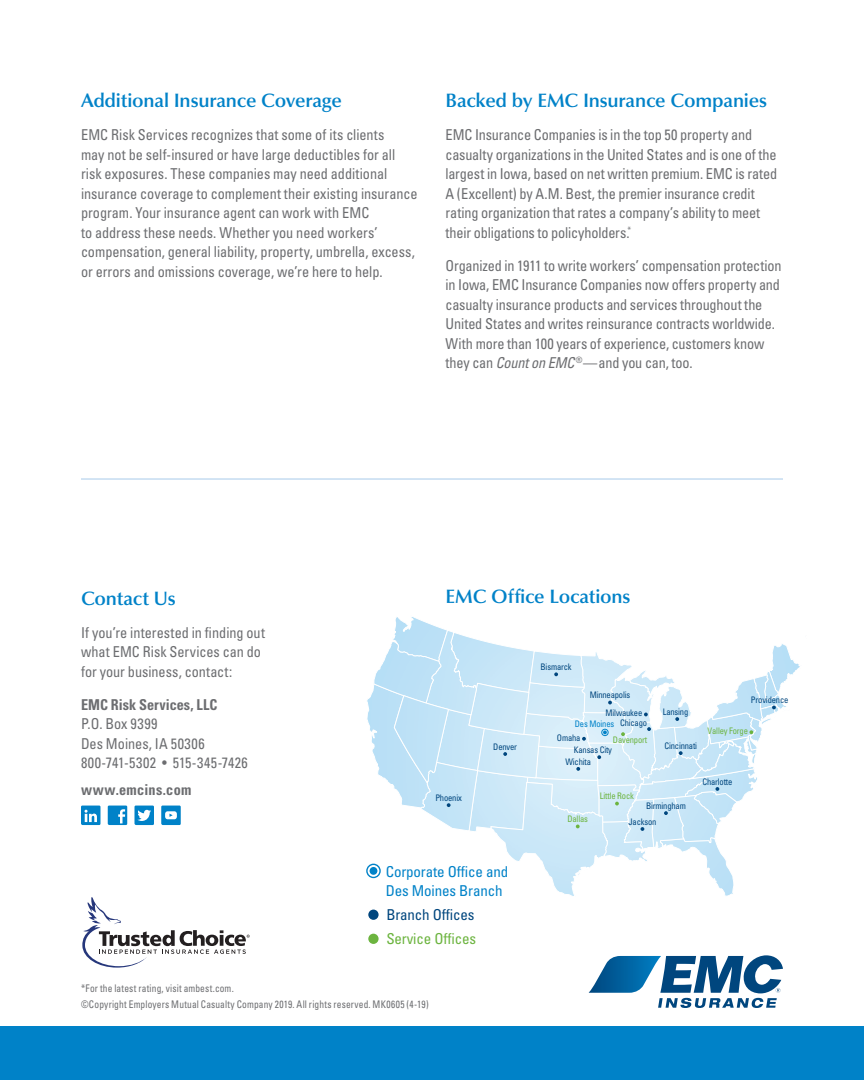
<style>
.page{position:relative;width:864px;height:1080px;background:#fff}
.page>*{position:absolute;margin:0;border:0;box-sizing:border-box;transform-origin:0 0}
.t1{font:600 19.5px "Optima LT Std";letter-spacing:-.01em;color:#0082c8}
.Body{font:condensed 15px/19.5px "Univers";letter-spacing:-.005em;color:#6c6d70;scale:.95 1}
.Body-2{font:condensed 15px/19.5px "Univers";letter-spacing:.025em;color:#6c6d70;scale:.95 1}
.t2{font:condensed 15px/19.5px "Univers";letter-spacing:-.01em;color:#0082c8}
.Body-3{font:700 condensed 15px "Univers";letter-spacing:.02em;color:#6c6d70;scale:.95 1}
.t3{font:condensed 15px "Univers";letter-spacing:-.01em;color:#6cb43f}
.t4{font:condensed 15px "Univers";letter-spacing:-.01em;color:#00467e}
.Copyright_Disclaimer{font:condensed 10.5px "Univers";letter-spacing:.015em;color:#6c6d70;scale:.9 1}
.t5{font:condensed 9px/18px "Univers";letter-spacing:-.02em;color:#00467e;scale:.95 1}
.t6{font:condensed 9px "Univers";letter-spacing:-.02em;color:#6cb43f;scale:.95 1}
.t7{font:condensed 9px "Univers";letter-spacing:-.02em;color:#0082c8;scale:.95 1}
.s1{font-style:italic}
.s2{font-weight:700}
</style>
<div class="page">
<div style="left:0;top:1026px;width:864px;height:54px;background:#0082c8"></div>
<hr style="left:81px;top:478px;width:702px;height:2px;background:#c5dcf1">
<svg style="left:81px;top:806px;width:19px;height:19px"></svg>
<svg style="left:108px;top:806px;width:19px;height:19px"></svg>
<svg style="left:135px;top:806px;width:19px;height:19px"></svg>
<svg style="left:161px;top:806px;width:20px;height:19px"></svg>
<svg style="left:589px;top:955px;width:194px;height:53px"></svg>
<div style="left:368px;top:909px;width:11px;height:12px;background:#00467e;border-radius:50%"></div>
<div style="left:367px;top:908px;width:13px;height:13px;border:2px solid #fff;border-radius:50%"></div>
<div style="left:368px;top:933px;width:11px;height:12px;background:#6cb43f;border-radius:50%"></div>
<div style="left:367px;top:932px;width:13px;height:14px;border:2px solid #fff;border-radius:50%"></div>
<svg style="left:366px;top:617px;width:434px;height:279px"></svg>
<div style="left:601px;top:729px;width:7px;height:7px;border:1px solid #0082c8;border-radius:50%"></div>
<svg style="left:82px;top:897px;width:168px;height:71px"></svg>
<p class="t1" style="left:81px;top:89px;width:263px">Additional Insurance Coverage</p>
<p class="Body" style="left:81px;top:125px;width:356px">EMC Risk Services recognizes that some of its clients<br>may not be self-insured or have large deductibles for all risk exposures. These companies may need additional insurance coverage to complement their existing insurance program. Your insurance agent can work with EMC<br>to address these needs. Whether you need workers’ compensation, general liability, property, umbrella, excess, or errors and omissions coverage, we’re here to help.</p>
<p class="t1" style="left:446px;top:89px;width:323px">Backed by EMC Insurance Companies</p>
<p class="Body" style="left:446px;top:125px;width:351px">EMC Insurance Companies is in the top 50 property and casualty organizations in the United States and is one of the largest in Iowa, based on net written premium. EMC is rated A (Excellent) by A.M. Best, the premier insurance credit rating organization that rates a company’s ability to meet their obligations to policyholders.<sup>*</sup></p>
<p class="Body" style="left:446px;top:255px;width:355px">Organized in 1911 to write workers’ compensation protection in Iowa, EMC Insurance Companies now offers property and casualty insurance products and services throughout the United States and writes reinsurance contracts worldwide.<br>With more than 100 years of experience, customers know they can <span class="s1">Count on EMC</span> <sup>®</sup>—and you can, too.</p>
<p class="t1" style="left:81px;top:587px;width:96px">Contact Us</p>
<p class="Body" style="left:81px;top:622px;width:195px">If you’re interested in finding out what EMC Risk Services can do for your business, contact:</p>
<p class="Body-2" style="left:81px;top:694px;width:177px"><span class="s2">EMC Risk Services, LLC<br></span>P.O. Box 9399<br>Des Moines, IA 50306<br>800-741-5302 • 515-345-7426</p>
<p class="Body-3" style="left:81px;top:781px;width:118px">www.emcins.com</p>
<p class="t1" style="left:446px;top:585px;width:186px">EMC Office Locations</p>
<p class="t5" style="left:435px;top:789px;width:29px">Phoenix</p>
<p class="t5" style="left:493px;top:737px;width:27px">Denver</p>
<p class="t5" style="left:541px;top:658px;width:34px">Bismarck</p>
<p class="t5" style="left:606px;top:686px;width:40px;text-indent:-16px">Minneapolis<br>Milwaukee</p>
<p class="t7" style="left:575px;top:718px;width:43px">Des Moines</p>
<p class="t5" style="left:574px;top:741px;width:42px">Kansas City</p>
<p class="t5" style="left:620px;top:714px;width:30px">Chicago</p>
<p class="t5" style="left:557px;top:728px;width:26px">Omaha</p>
<p class="t6" style="left:613px;top:734px;width:38px">Davenport</p>
<p class="t5" style="left:565px;top:752px;width:28px">Wichita</p>
<p class="t6" style="left:600px;top:790px;width:37px">Little Rock</p>
<p class="t5" style="left:663px;top:703px;width:28px">Lansing</p>
<p class="t5" style="left:664px;top:737px;width:36px">Cincinnati</p>
<p class="t5" style="left:751px;top:691px;width:41px">Providence</p>
<p class="t6" style="left:708px;top:725px;width:44px">Valley Forge</p>
<p class="t5" style="left:702px;top:772px;width:33px">Charlotte</p>
<p class="t6" style="left:567px;top:813px;width:23px">Dallas</p>
<p class="t5" style="left:646px;top:797px;width:43px">Birmingham</p>
<p class="t5" style="left:628px;top:812px;width:31px">Jackson</p>
<p class="t2" style="left:386px;top:861px;width:124px">Corporate Office and<br>Des Moines Branch</p>
<p class="t4" style="left:386px;top:905px;width:90px">Branch Offices</p>
<p class="t3" style="left:386px;top:929px;width:91px">Service Offices</p>
<p class="Copyright_Disclaimer" style="left:81px;top:982px;width:171px">*For the latest rating, visit ambest.com.</p>
<p class="Copyright_Disclaimer" style="left:81px;top:998px;width:388px">©Copyright Employers Mutual Casualty Company 2019. All rights reserved. MK0605 (4-19)</p>
</div>
